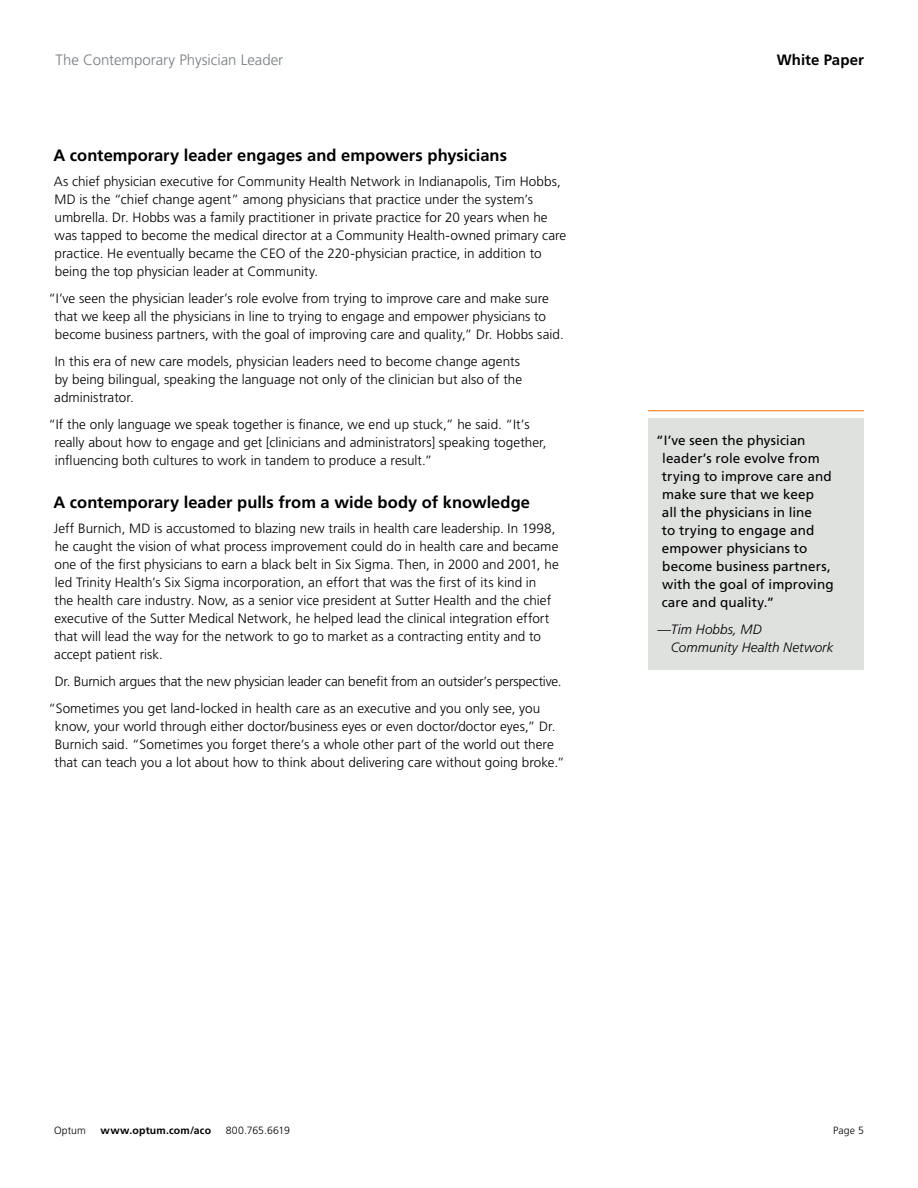
<style>
.page{position:relative;width:918px;height:1188px;background:#fff}
.page>*{position:absolute;margin:0;border:0;box-sizing:border-box;transform-origin:0 0}
.t1{font:700 16.5px "Frutiger LT Std";color:#000}
.t2{font:300 15px "Frutiger LT Std";color:#797d82}
.t3{font:700 15px "Frutiger LT Std";letter-spacing:.005em;color:#000}
.t4{font:300 13.5px/18px "Frutiger LT Std";color:#000}
.t5{font:13.5px/18px "Frutiger LT Std";letter-spacing:.005em;color:#000}
.t6{font:italic 300 13.5px/18px "Frutiger LT Std";letter-spacing:.005em;color:#000}
.t7{font:300 10.5px "Frutiger LT Std";letter-spacing:.005em;color:#000}
.t8{font:700 10.5px "Frutiger LT Std";letter-spacing:.02em;color:#000}
</style>
<div class="page">
<div style="left:648px;top:418px;width:216px;height:252px;background:#dfe1df"></div>
<hr style="left:648px;top:410px;width:216px;height:1px;background:#f58025">
<p class="t2" style="left:56px;top:52px;width:229px">The Contemporary Physician Leader</p>
<p class="t1" style="left:53px;top:145px;width:455px">A contemporary leader engages and empowers physicians</p>
<p class="t4" style="left:54px;top:172px;width:514px">As chief physician executive for Community Health Network in Indianapolis, Tim Hobbs, MD is the “chief change agent” among physicians that practice under the system’s umbrella. Dr. Hobbs was a family practitioner in private practice for 20 years when he was tapped to become the medical director at a Community Health-owned primary care practice. He eventually became the CEO of the 220-physician practice, in addition to being the top physician leader at Community.</p>
<p class="t4" style="left:55px;top:289px;width:511px;text-indent:-6px">“I’ve seen the physician leader’s role evolve from trying to improve care and make sure that we keep all the physicians in line to trying to engage and empower physicians to become business partners, with the goal of improving care and quality,” Dr. Hobbs said.</p>
<p class="t4" style="left:54px;top:352px;width:469px">In this era of new care models, physician leaders need to become change agents by being bilingual, speaking the language not only of the clinician but also of the administrator.</p>
<p class="t4" style="left:55px;top:415px;width:494px;text-indent:-6px">“If the only language we speak together is finance, we end up stuck,” he said. “It’s really about how to engage and get [clinicians and administrators] speaking together, influencing both cultures to work in tandem to produce a result.”</p>
<p class="t1" style="left:53px;top:493px;width:478px">A contemporary leader pulls from a wide body of knowledge</p>
<p class="t4" style="left:54px;top:519px;width:507px">Jeff Burnich, MD is accustomed to blazing new trails in health care leadership. In 1998, he caught the vision of what process improvement could do in health care and became one of the first physicians to earn a black belt in Six Sigma. Then, in 2000 and 2001, he led Trinity Health’s Six Sigma incorporation, an effort that was the first of its kind in<br>the health care industry. Now, as a senior vice president at Sutter Health and the chief executive of the Sutter Medical Network, he helped lead the clinical integration effort that will lead the way for the network to go to market as a contracting entity and to accept patient risk.</p>
<p class="t4" style="left:48px;top:668px;width:515px;line-height:27px;text-indent:6px">Dr. Burnich argues that the new physician leader can benefit from an outsider’s perspective. “Sometimes you get land-locked in health care as an executive and you only see, you</p>
<p class="t4" style="left:54px;top:717px;width:512px">know, your world through either doctor/business eyes or even doctor/doctor eyes,” Dr.<br>Burnich said. “Sometimes you forget there’s a whole other part of the world out there that can teach you a lot about how to think about delivering care without going broke.”</p>
<p class="t3" style="left:777px;top:51px;width:89px">White Paper</p>
<p class="t5" style="left:662px;top:431px;width:173px;text-indent:-5px">“I’ve seen the physician leader’s role evolve from trying to improve care and make sure that we keep<br>all the physicians in line<br>to trying to engage and empower physicians to become business partners, with the goal of improving care and quality.”</p>
<p class="t6" style="left:671px;top:620px;width:164px;text-indent:-13px">—Tim Hobbs, MD<br>Community Health Network</p>
<p class="t7" style="left:54px;top:1124px;width:33px">Optum</p>
<p class="t8" style="left:101px;top:1124px;width:112px">www.optum.com/aco</p>
<p class="t7" style="left:226px;top:1124px;width:66px">800.765.6619</p>
<p class="t7" style="left:833px;top:1124px;width:32px">Page 5</p>
</div>
